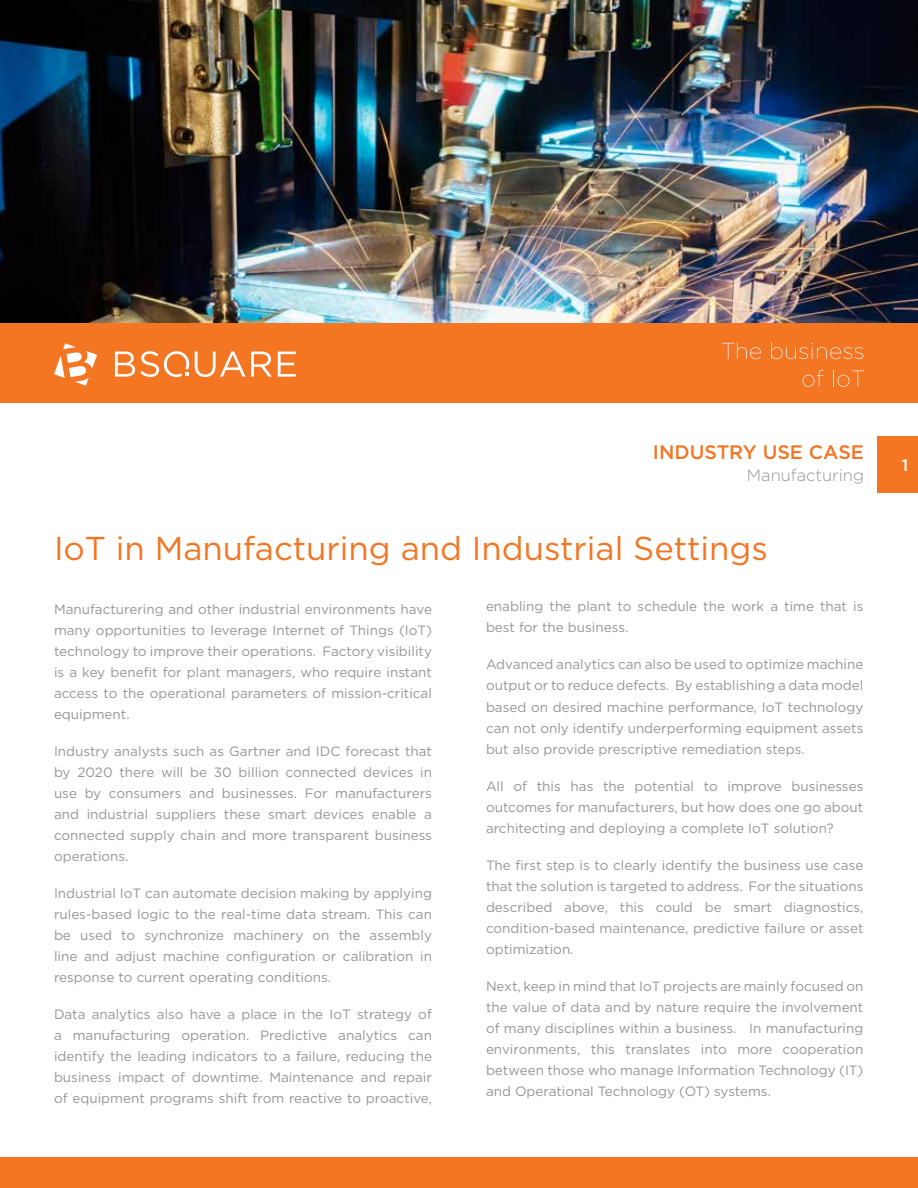
<style>
.page{position:relative;width:918px;height:1188px;background:#fff}
.page>*{position:absolute;margin:0;border:0;box-sizing:border-box;transform-origin:0 0}
.t1{font:33px "Gotham";color:#f47523}
.t2{font:500 19.5px "Gotham";color:#f47523}
.t3{font:300 16.5px "Gotham";color:#949598}
.t4{font:500 16.5px "Gotham";color:#fff}
.t5{font:13.5px/21px "Gotham";color:#949598;text-align:justify}
</style>
<div class="page">
<div style="left:0;top:1158px;width:918px;height:30px;background:#f47522"></div>
<img style="left:0;top:0;width:918px;height:323px">
<div style="left:0;top:323px;width:918px;height:80px;background:#f47522"></div>
<div style="left:878px;top:436px;width:40px;height:56px;background:#f47522"></div>
<svg style="left:195px;top:351px;width:50px;height:26px"></svg>
<svg style="left:251px;top:352px;width:21px;height:25px"></svg>
<svg style="left:278px;top:352px;width:18px;height:25px"></svg>
<svg style="left:115px;top:351px;width:74px;height:26px"></svg>
<svg style="left:54px;top:343px;width:43px;height:43px"></svg>
<svg style="left:722px;top:342px;width:39px;height:17px"></svg>
<svg style="left:771px;top:342px;width:92px;height:17px"></svg>
<svg style="left:802px;top:370px;width:22px;height:17px"></svg>
<svg style="left:833px;top:370px;width:31px;height:17px"></svg>
<h2 class="t2" style="left:653px;top:440px;width:213px">INDUSTRY USE CASE</h2>
<p class="t3" style="left:747px;top:465px;width:119px">Manufacturing</p>
<h1 class="t1" style="left:54px;top:528px;width:715px">IoT in Manufacturing and Industrial Settings</h1>
<p class="t5" style="left:54px;top:598px;width:380px">Manufacturering and other industrial environments have many opportunities to leverage Internet of Things (IoT) technology to improve their operations. Factory visibility is a key benefit for plant managers, who require instant access to the operational parameters of mission-critical equipment.</p>
<p class="t5" style="left:54px;top:740px;width:380px">Industry analysts such as Gartner and IDC forecast that by 2020 there will be 30 billion connected devices in use by consumers and businesses. For manufacturers and industrial suppliers these smart devices enable a connected supply chain and more transparent business operations.</p>
<p class="t5" style="left:54px;top:882px;width:380px">Industrial IoT can automate decision making by applying rules-based logic to the real-time data stream. This can be used to synchronize machinery on the assembly line and adjust machine configuration or calibration in response to current operating conditions.</p>
<p class="t5" style="left:54px;top:1004px;width:380px">Data analytics also have a place in the IoT strategy of a manufacturing operation. Predictive analytics can identify the leading indicators to a failure, reducing the business impact of downtime. Maintenance and repair of equipment programs shift from reactive to proactive,</p>
<p class="t5" style="left:486px;top:596px;width:379px">enabling the plant to schedule the work a time that is best for the business.</p>
<p class="t5" style="left:486px;top:654px;width:379px">Advanced analytics can also be used to optimize machine output or to reduce defects. By establishing a data model based on desired machine performance, IoT technology can not only identify underperforming equipment assets but also provide prescriptive remediation steps.</p>
<p class="t5" style="left:486px;top:775px;width:379px">All of this has the potential to improve businesses outcomes for manufacturers, but how does one go about architecting and deploying a complete IoT solution?</p>
<p class="t5" style="left:486px;top:854px;width:379px">The first step is to clearly identify the business use case that the solution is targeted to address. For the situations described above, this could be smart diagnostics, condition-based maintenance, predictive failure or asset optimization.</p>
<p class="t5" style="left:486px;top:976px;width:379px">Next, keep in mind that IoT projects are mainly focused on the value of data and by nature require the involvement of many disciplines within a business. In manufacturing environments, this translates into more cooperation between those who manage Information Technology (IT) and Operational Technology (OT) systems.</p>
<p class="t4" style="left:902px;top:455px;width:8px">1</p>
</div>
